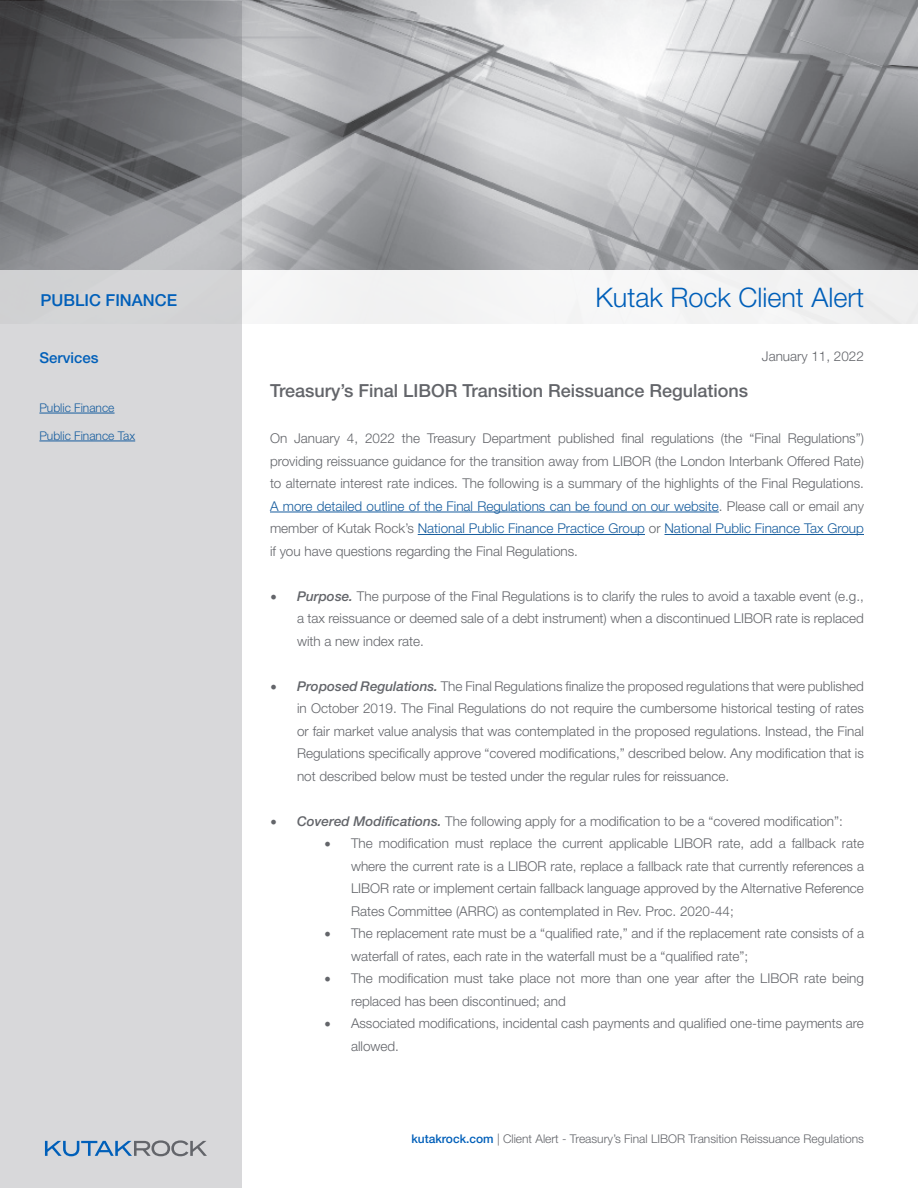
<style>
.page{position:relative;width:918px;height:1188px;background:#fff}
.page>*{position:absolute;margin:0;border:0;box-sizing:border-box;transform-origin:0 0}
.t1{font:300 27px "Helvetica Neue LT Std";color:#005fb9}
.t2{font:500 18px "Helvetica Neue LT Std";color:#63656a}
.t3{font:500 16.5px "Helvetica Neue LT Std";color:#005fb9}
.t4{font:500 15px "Helvetica Neue LT Std";color:#005fb9}
.t5{font:300 13.5px/22.5px "Helvetica Neue LT Std";color:#63656a;text-align:justify}
.t6{font:300 12px "Helvetica Neue LT Std";color:#63656a}
.t7{font:300 12px "Helvetica Neue LT Std";color:#175d9e}
.s1{color:#175d9e}
.s2{font-family:"Minion Pro";font-weight:400;font-size:18px}
.s3{font-weight:500;font-style:italic}
.s4{font-weight:500;color:#005fb9}
</style>
<div class="page">
<img style="left:0;top:0;width:918px;height:270px">
<hr style="left:270px;top:512px;width:449px;height:1px;background:#175d9e">
<hr style="left:418px;top:534px;width:227px;height:1px;background:#175d9e">
<hr style="left:664px;top:534px;width:200px;height:1px;background:#175d9e">
<div style="left:0;top:270px;width:918px;height:54px;background:#f3f3f4"></div>
<svg style="left:0;top:2px;width:241px;height:1186px;background:#c1c2c4"></svg>
<svg style="left:45px;top:1140px;width:162px;height:16px;background:#9eafc1"></svg>
<hr style="left:39px;top:413px;width:76px;height:1px;background:#175d9e">
<hr style="left:39px;top:441px;width:96px;height:1px;background:#175d9e">
<p class="t3" style="left:40px;top:291px;width:138px">PUBLIC FINANCE</p>
<p class="t4" style="left:39px;top:349px;width:61px">Services</p>
<p class="t7" style="left:39px;top:400px;width:77px">Public Finance</p>
<p class="t7" style="left:39px;top:428px;width:97px">Public Finance Tax</p>
<p class="t1" style="left:595px;top:281px;width:270px">Kutak Rock Client Alert</p>
<p class="t5" style="left:762px;top:344px;width:104px">January 11, 2022</p>
<p class="t2" style="left:270px;top:380px;width:480px">Treasury’s Final LIBOR Transition Reissuance Regulations</p>
<p class="t5" style="left:270px;top:427px;width:596px">On January 4, 2022 the Treasury Department published final regulations (the “Final Regulations”) providing reissuance guidance for the transition away from LIBOR (the London Interbank Offered Rate) to alternate interest rate indices. The following is a summary of the highlights of the Final Regulations.<br><span class="s1">A more detailed outline of the Final Regulations can be found on our website</span>. Please call or email any member of Kutak Rock’s <span class="s1">National Public Finance Practice Group</span> or <span class="s1">National Public Finance Tax Group </span>if you have questions regarding the Final Regulations.</p>
<p class="t5" style="left:297px;top:584px;width:568px;text-indent:-27px"><span class="s2">•</span> <span class="s3">Purpose.</span> The purpose of the Final Regulations is to clarify the rules to avoid a taxable event (e.g., a tax reissuance or deemed sale of a debt instrument) when a discontinued LIBOR rate is replaced with a new index rate.</p>
<p class="t5" style="left:297px;top:674px;width:569px;text-indent:-27px"><span class="s2">•</span> <span class="s3">Proposed Regulations.</span> The Final Regulations finalize the proposed regulations that were published in October 2019. The Final Regulations do not require the cumbersome historical testing of rates or fair market value analysis that was contemplated in the proposed regulations. Instead, the Final Regulations specifically approve “covered modifications,” described below. Any modification that is not described below must be tested under the regular rules for reissuance.</p>
<p class="t5" style="left:270px;top:809px;width:574px"><span class="s2">•</span> <span class="s3">Covered Modifications.</span> The following apply for a modification to be a “covered modification”:</p>
<p class="t5" style="left:351px;top:832px;width:515px;text-indent:-27px"><span class="s2">•</span> The modification must replace the current applicable LIBOR rate, add a fallback rate where the current rate is a LIBOR rate, replace a fallback rate that currently references a LIBOR rate or implement certain fallback language approved by the Alternative Reference Rates Committee (ARRC) as contemplated in Rev. Proc. 2020-44;</p>
<p class="t5" style="left:351px;top:922px;width:515px;text-indent:-27px"><span class="s2">•</span> The replacement rate must be a “qualified rate,” and if the replacement rate consists of a waterfall of rates, each rate in the waterfall must be a “qualified rate”;</p>
<p class="t5" style="left:351px;top:967px;width:515px;text-indent:-27px"><span class="s2">•</span> The modification must take place not more than one year after the LIBOR rate being replaced has been discontinued; and</p>
<p class="t5" style="left:351px;top:1012px;width:514px;text-indent:-27px"><span class="s2">•</span> Associated modifications, incidental cash payments and qualified one-time payments are allowed.</p>
<p class="t6" style="left:411px;top:1131px;width:454px"><span class="s4">kutakrock.com</span> | Client Alert - Treasury’s Final LIBOR Transition Reissuance Regulations</p>
</div>
